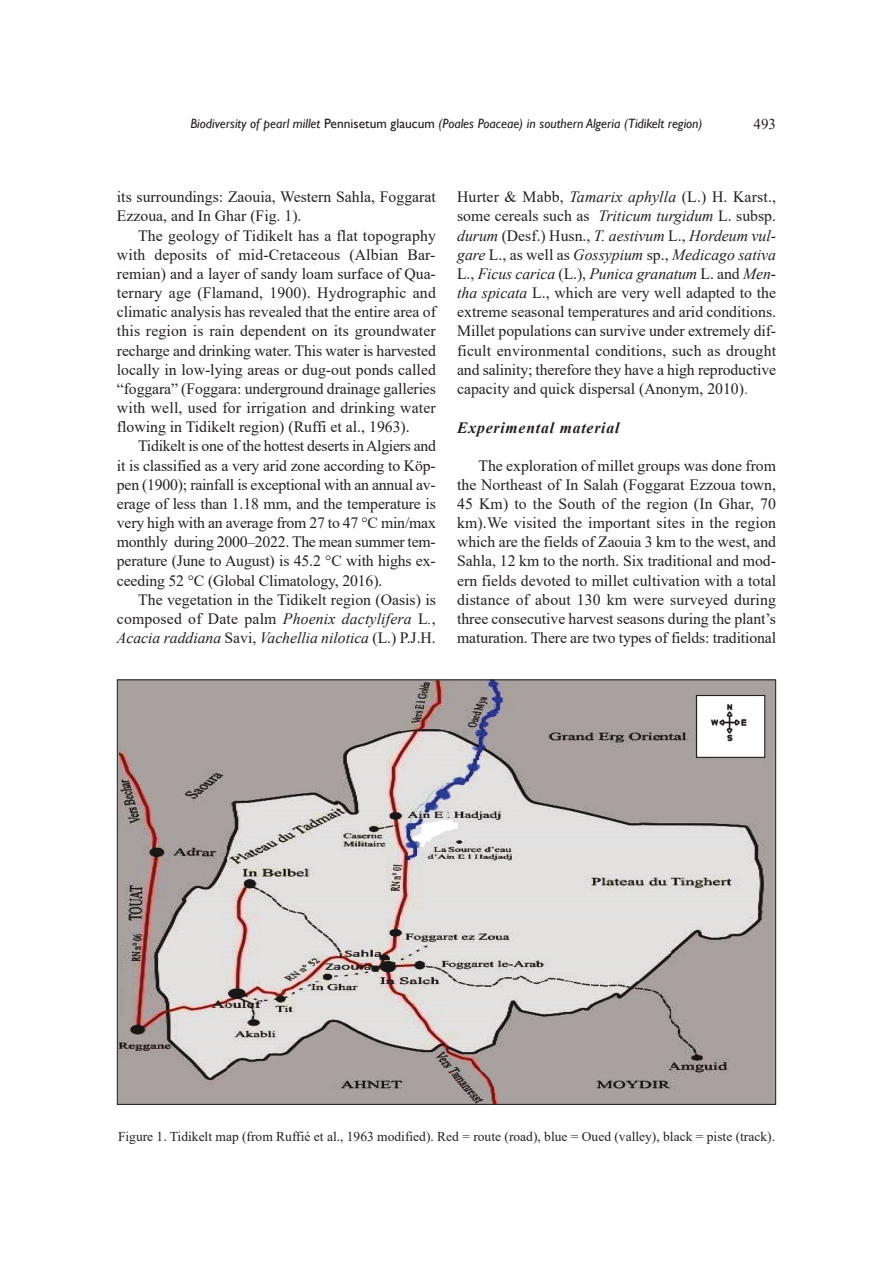
<style>
.page{position:relative;width:893px;height:1263px;background:#fff}
.page>*{position:absolute;margin:0;border:0;box-sizing:border-box;transform-origin:0 0}
.t1{font:15.75px/19.2px "Times New Roman";color:#231f20;text-align:justify}
.t2{font:italic 700 15.75px "Times New Roman";letter-spacing:.05em;color:#231f20}
.t3{font:15px "Times New Roman";color:#231f20}
.t4{font:13.5px "Times New Roman";color:#231f20}
.t5{font:italic 13.5px "Gill Sans";color:#231f20}
.s1{font-style:normal}
.s2{font-style:italic}
.s3{color:#656362}
</style>
<div class="page">
<img style="left:119px;top:681px;width:655px;height:422px">
<p class="t5" style="left:190px;top:116px;width:514px">Biodiversity of pearl millet <span class="s1">Pennisetum glaucum</span> (Poales Poaceae) in southern Algeria (Tidikelt region)</p>
<p class="t3" style="left:753px;top:116px;width:24px">493</p>
<p class="t1" style="left:117px;top:187px;width:320px">its surroundings: Zaouia, Western Sahla, Foggarat<br>Ezzoua, and In Ghar (Fig. 1).</p>
<p class="t1" style="left:117px;top:226px;width:320px;text-indent:21px">The geology of Tidikelt has a flat topography with deposits of mid-Cretaceous (Albian Bar&shy;remian) and a layer of sandy loam surface of Qua&shy;ternary age (Flamand, 1900). Hydrographic and climatic analysis has revealed that the entire area of this region is rain dependent on its groundwater recharge and drinking water. This water is harvested locally in low-lying areas or dug-out ponds called “foggara” (Foggara: underground drainage galleries with well, used for irrigation and drinking water flowing in Tidikelt region) (Ruffi et al., 1963).</p>
<p class="t1" style="left:117px;top:436px;width:320px;text-indent:21px">Tidikelt is one of the hottest deserts in Algiers and it is classified as a very arid zone according to Köp&shy;pen (1900); rainfall is exceptional with an annual av&shy;erage of less than 1.18 mm, and the temperature is very high with an average from 27 to 47 °C min/max monthly during 2000–2022. The mean summer tem&shy;perature (June to August) is 45.2 °C with highs ex&shy;ceeding 52 °C (Global Climatology, 2016).</p>
<p class="t1" style="left:117px;top:590px;width:320px;text-indent:21px">The vegetation in the Tidikelt region (Oasis) is composed of Date palm <span class="s2">Phoenix dactylifera</span> L<span class="s2">.</span>, <span class="s2">Acacia raddiana</span> Savi, <span class="s2">Vachellia nilotica</span> (L.) P.J.H.</p>
<p class="t1" style="left:457px;top:187px;width:320px">Hurter &amp; Mabb, <span class="s2">Tamarix aphylla</span> (L.) H. Karst., some cereals such as <span class="s2">Triticum turgidum</span> L. subsp. <span class="s2">durum</span> (Desf.) Husn., <span class="s2">T. aestivum</span> L., <span class="s2">Hordeum vul&shy;gare</span> L., as well as <span class="s2">Gossypium</span> sp., <span class="s2">Medicago sativa </span>L., <span class="s2">Ficus carica</span> (L.), <span class="s2">Punica granatum</span> L. and <span class="s2">Men&shy;tha spicata</span> L., which are very well adapted to the extreme seasonal temperatures and arid conditions.<br>Millet populations can survive under extremely dif&shy;ficult environmental conditions, such as drought and salinity; therefore they have a high reproductive capacity and quick dispersal (Anonym, 2010)<span class="s3">.</span></p>
<p class="t2" style="left:457px;top:419px;width:164px">Experimental material</p>
<p class="t1" style="left:457px;top:456px;width:320px;text-indent:21px">The exploration of millet groups was done from the Northeast of In Salah (Foggarat Ezzoua town, 45 Km) to the South of the region (In Ghar, 70 km).We visited the important sites in the region which are the fields of Zaouia 3 km to the west, and Sahla, 12 km to the north. Six traditional and mod&shy;ern fields devoted to millet cultivation with a total distance of about 130 km were surveyed during three consecutive harvest seasons during the plant’s maturation. There are two types of fields: traditional</p>
<p class="t4" style="left:118px;top:1129px;width:659px">Figure 1. Tidikelt map (from Ruffié et al., 1963 modified). Red = route (road), blue = Oued (valley), black = piste (track).</p>
</div>
